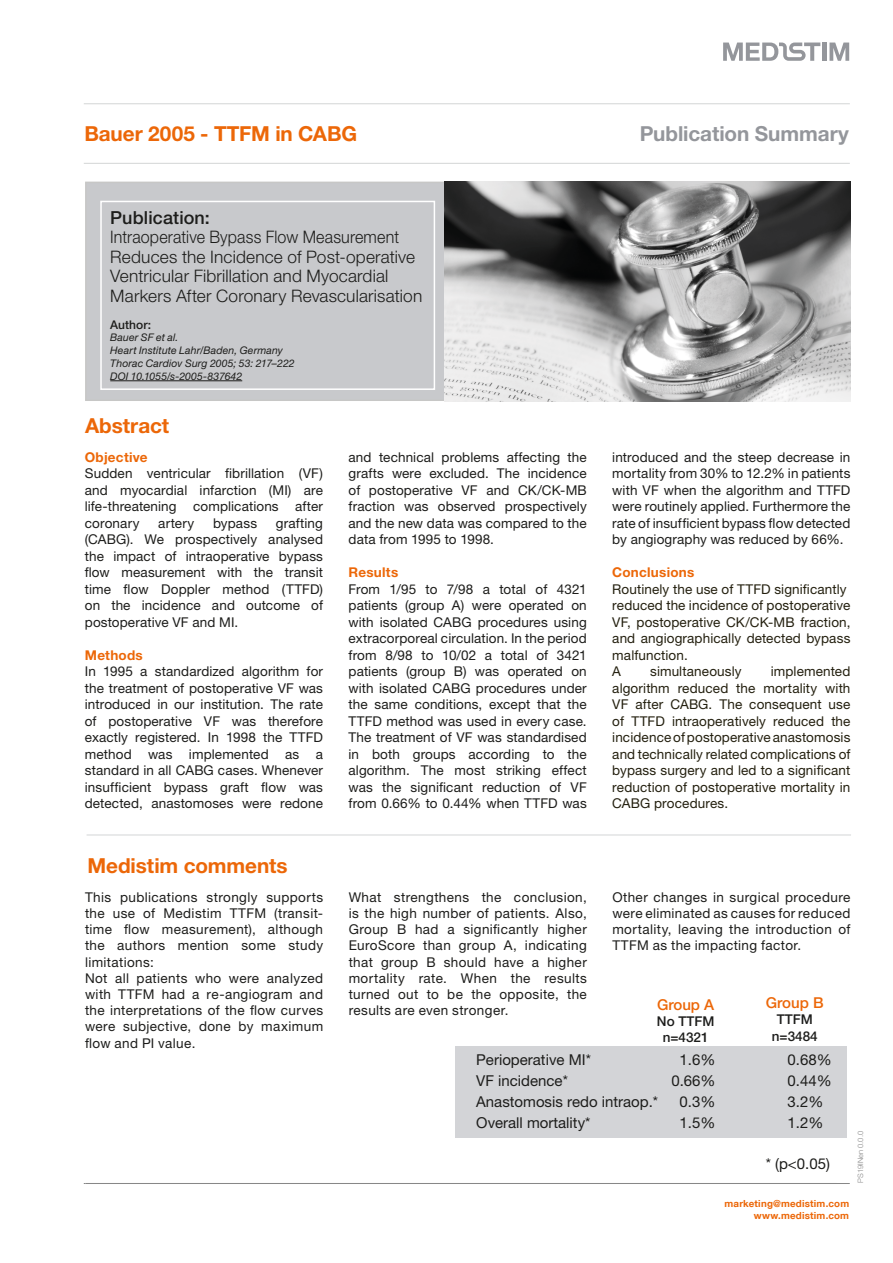
<style>
.page{position:relative;width:893px;height:1263px;background:#fff}
.page>*{position:absolute;margin:0;border:0;box-sizing:border-box;transform-origin:0 0}
.t1{font:700 20.7px "Helvetica Neue LT Pro";letter-spacing:-.005em;color:#ec6708}
.t2{font:700 20.7px "Helvetica Neue LT Pro";letter-spacing:-.005em;color:#94969b}
.Et_al_text_italic{font:500 18px "Helvetica Neue LT Pro";letter-spacing:.01em;color:#1d1d1b}
.Et_al_text_italic-2{font:300 17.25px/19.5px "Helvetica Neue LT Pro";letter-spacing:.01em;color:#1d1d1b;scale:.93 1}
.t3{font:15px "Helvetica Neue LT Pro";color:#1d1d1b}
.t4{font:500 15px "Helvetica Neue LT Pro";color:#ec6708}
.Subheading_Orange{font:13.5px/16.5px "Helvetica Neue LT Pro";letter-spacing:.01em;color:#1d1d1b;text-align:justify}
.Body_text{font:13.5px/16.2px "Helvetica Neue LT Pro";letter-spacing:.03em;color:#1d1d1b;text-align:justify}
.Subheading_Orange-2{font:13.5px/16.5px "Helvetica Neue LT Pro";letter-spacing:.01em;color:#24200f;text-align:justify}
.Subheading_Orange-3{font:700 13.5px "Helvetica Neue LT Pro";letter-spacing:.02em;color:#ec6708}
.t5{font:500 13.5px "Helvetica Neue LT Pro";color:#1d1d1b}
.Body_text-2{font:500 12px "Helvetica Neue LT Pro";letter-spacing:.005em;color:#1d1d1b}
.Et_al_text_italic-3{font:italic 10.5px "Helvetica Neue LT Pro";letter-spacing:.01em;color:#1d1d1b}
.t6{font:700 9.75px/12px "Helvetica Neue LT";letter-spacing:.02em;color:#ec6708;text-align:right}
.t7{font:300 7.5px "Helvetica Neue LT Pro";color:#878787}
</style>
<div class="page">
<hr style="left:84px;top:104px;width:766px;height:1px;background:#d3d5d6">
<hr style="left:84px;top:163px;width:766px;height:1px;background:#d3d5d6">
<hr style="left:84px;top:1183px;width:765px;height:1px;background:#878787">
<hr style="left:822px;top:43px;width:4px;height:18px;background:#94969b">
<svg style="left:829px;top:43px;width:20px;height:18px"></svg>
<svg style="left:723px;top:43px;width:97px;height:18px"></svg>
<div style="left:85px;top:182px;width:361px;height:219px;background:#c8c9cc"></div>
<hr style="left:110px;top:380px;width:132px;height:1px;background:#1d1d1b">
<div style="left:100px;top:201px;width:335px;height:189px;border:2px solid #fff"></div>
<hr style="left:87px;top:835px;width:764px;height:1px;background:#d3d5d6">
<hr style="left:85px;top:1183px;width:765px;height:1px;background:#878787">
<img style="left:445px;top:182px;width:405px;height:219px">
<div style="left:455px;top:1046px;width:391px;height:92px;background:#d3d4d7"></div>
<p class="t1" style="left:84px;top:121px;width:274px">Bauer 2005 - TTFM in CABG</p>
<h1 class="t2" style="left:640px;top:121px;width:211px">Publication Summary</h1>
<p class="Et_al_text_italic" style="left:110px;top:206px;width:101px">Publication:</p>
<p class="Et_al_text_italic-2" style="left:110px;top:227px;width:337px">Intraoperative Bypass Flow Measurement Reduces the Incidence of Post-operative Ventricular Fibrillation and Myocardial Markers After Coronary Revascularisation</p>
<p class="Body_text-2" style="left:110px;top:317px;width:42px">Author:</p>
<p class="Et_al_text_italic-3" style="left:110px;top:331px;width:70px">Bauer SF et al.</p>
<p class="Et_al_text_italic-3" style="left:110px;top:344px;width:174px">Heart Institute Lahr/Baden, Germany</p>
<p class="Et_al_text_italic-3" style="left:110px;top:357px;width:186px">Thorac Cardiov Surg 2005; 53: 217–222</p>
<p class="Et_al_text_italic-3" style="left:110px;top:370px;width:133px">DOI 10.1055/s-2005-837642</p>
<p class="t1" style="left:85px;top:412px;width:86px">Abstract</p>
<p class="Subheading_Orange-3" style="left:85px;top:448px;width:64px">Objective</p>
<p class="Subheading_Orange" style="left:85px;top:465px;width:240px">Sudden ventricular fibrillation (VF) and myocardial infarction (MI) are life-threatening complications after coronary</p>
<p class="Subheading_Orange" style="left:85px;top:514px;width:240px;text-indent:191px">grafting (CABG). We prospectively analysed the impact of intraoperative bypass flow measurement with the transit time flow Doppler method (TTFD) on the incidence and outcome of postoperative VF and MI.</p>
<p class="Subheading_Orange-3" style="left:85px;top:646px;width:60px">Methods</p>
<p class="Subheading_Orange" style="left:85px;top:663px;width:240px">In 1995 a standardized algorithm for the treatment of postoperative VF was introduced in our institution. The rate of postoperative VF was therefore exactly registered. In 1998 the TTFD method was implemented as a standard in all CABG cases. Whenever insufficient bypass graft flow was detected, anastomoses were redone</p>
<p class="Subheading_Orange" style="left:158px;top:514px;width:37px">artery</p>
<p class="Subheading_Orange" style="left:213px;top:514px;width:46px">bypass</p>
<p class="t1" style="left:87px;top:853px;width:202px">Medistim comments</p>
<p class="Subheading_Orange" style="left:349px;top:448px;width:240px">and technical problems affecting the grafts were excluded. The incidence of postoperative VF and CK/CK-MB fraction was observed prospectively and the new data was compared to the data from 1995 to 1998.</p>
<p class="Subheading_Orange-3" style="left:349px;top:564px;width:51px">Results</p>
<p class="Subheading_Orange" style="left:349px;top:580px;width:240px">From 1/95 to 7/98 a total of 4321 patients (group A) were operated on with isolated CABG procedures using extracorporeal circulation. In the period from 8/98 to 10/02 a total of 3421 patients (group B) was operated on with isolated CABG procedures under the same conditions, except that the TTFD method was used in every case.<br>The treatment of VF was standardised in both groups according to the algorithm. The most striking effect was the significant reduction of VF from 0.66% to 0.44% when TTFD was</p>
<p class="Subheading_Orange" style="left:612px;top:448px;width:240px">introduced and the steep decrease in mortality from 30% to 12.2% in patients with VF when the algorithm and TTFD were routinely applied. Furthermore the</p>
<p class="Subheading_Orange" style="left:612px;top:514px;width:240px">rate of insufficient bypass flow detected by angiography was reduced by 66%.</p>
<p class="Subheading_Orange-3" style="left:612px;top:564px;width:84px">Conclusions</p>
<p class="Subheading_Orange-2" style="left:612px;top:580px;width:236px">Routinely the use of TTFD significantly</p>
<p class="Subheading_Orange-2" style="left:612px;top:597px;width:240px">reduced the incidence of postoperative VF, postoperative CK/CK-MB fraction, and angiographically detected bypass malfunction.</p>
<p class="Subheading_Orange-2" style="left:612px;top:663px;width:10px">A</p>
<p class="Subheading_Orange-2" style="left:650px;top:663px;width:93px">simultaneously</p>
<p class="Subheading_Orange-2" style="left:612px;top:663px;width:240px;text-indent:158px">implemented algorithm reduced the mortality with VF after CABG. The consequent use of TTFD intraoperatively reduced the incidence of postoperative anastomosis and technically related complications of bypass surgery and led to a significant reduction of postoperative mortality in CABG procedures.</p>
<p class="Body_text" style="left:85px;top:889px;width:240px">This publications strongly supports the use of Medistim TTFM (transit&shy;time flow measurement), although the authors mention some study limitations:</p>
<p class="Body_text" style="left:85px;top:970px;width:240px">Not all patients who were analyzed with TTFM had a re-angiogram and the interpretations of the flow curves were subjective, done by maximum flow and PI value.</p>
<p class="Body_text" style="left:349px;top:889px;width:240px">What strengthens the conclusion, is the high number of patients. Also, Group B had a significantly higher EuroScore than group A, indicating that group B should have a higher mortality rate. When the results turned out to be the opposite, the results are even stronger.</p>
<p class="Body_text" style="left:612px;top:889px;width:240px">Other changes in surgical procedure were eliminated as causes for reduced mortality, leaving the introduction of TTFM as the impacting factor.</p>
<p class="t4" style="left:766px;top:994px;width:59px">Group B</p>
<p class="t5" style="left:777px;top:1011px;width:38px">TTFM</p>
<p class="t5" style="left:772px;top:1028px;width:47px">n=3484</p>
<p class="t4" style="left:657px;top:996px;width:59px">Group A</p>
<p class="t5" style="left:657px;top:1013px;width:59px">No TTFM</p>
<p class="t5" style="left:663px;top:1029px;width:47px">n=4321</p>
<p class="t3" style="left:476px;top:1051px;width:116px">Perioperative MI*</p>
<p class="t3" style="left:679px;top:1051px;width:37px">1.6%</p>
<p class="t3" style="left:787px;top:1051px;width:46px">0.68%</p>
<p class="t3" style="left:476px;top:1072px;width:93px">VF incidence*</p>
<p class="t3" style="left:671px;top:1072px;width:46px">0.66%</p>
<p class="t3" style="left:787px;top:1072px;width:46px">0.44%</p>
<p class="t3" style="left:476px;top:1093px;width:183px">Anastomosis redo intraop.*</p>
<p class="t3" style="left:679px;top:1093px;width:37px">0.3%</p>
<p class="t3" style="left:787px;top:1093px;width:37px">3.2%</p>
<p class="t3" style="left:476px;top:1114px;width:116px">Overall mortality*</p>
<p class="t3" style="left:679px;top:1114px;width:37px">1.5%</p>
<p class="t3" style="left:787px;top:1114px;width:37px">1.2%</p>
<p class="t3" style="left:766px;top:1154px;width:66px">* (p&lt;0.05)</p>
<p class="t6" style="left:724px;top:1197px;width:126px">marketing@medistim.com www.medistim.com</p>
<p class="t7" style="left:856px;top:1182px;width:53px;rotate:-90deg">PS19INen 0.0.0</p>
</div>
